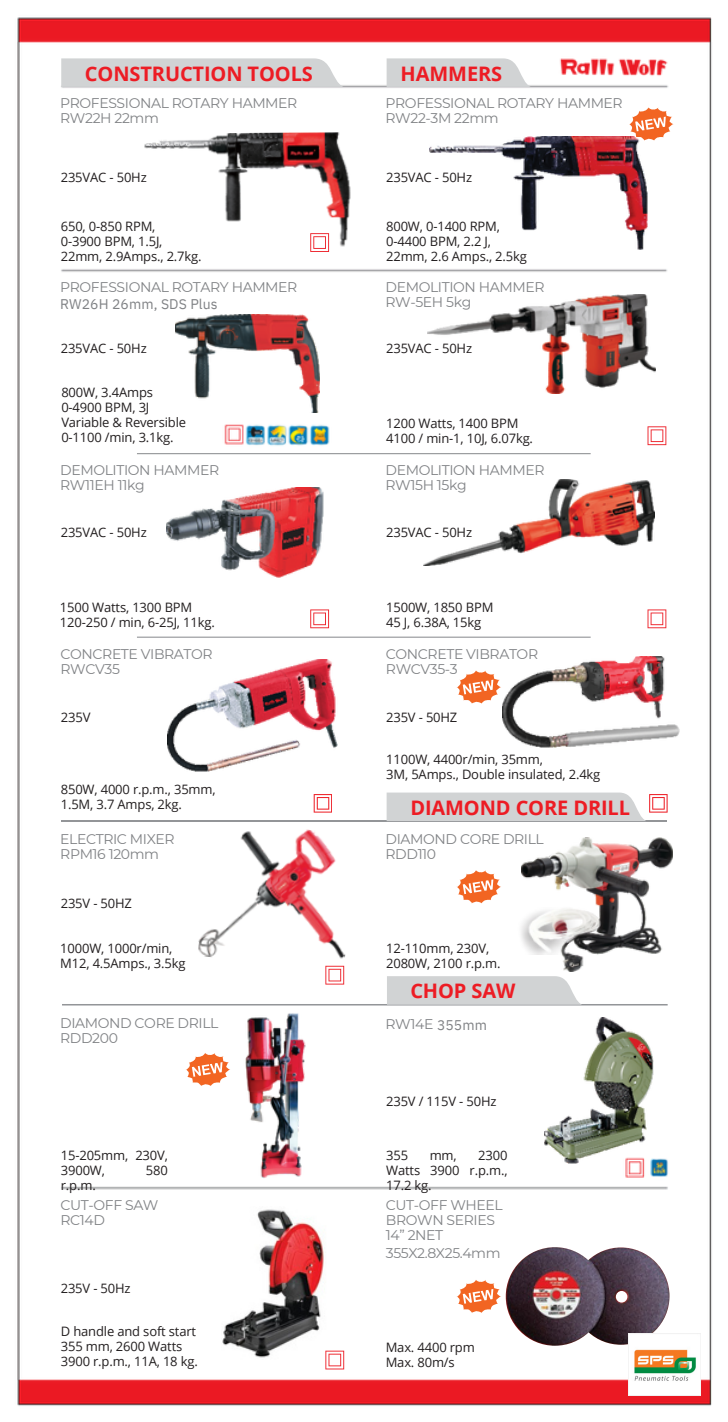
<style>
.page{position:relative;width:728px;height:1422px;background:#fff}
.page>*{position:absolute;margin:0;border:0;box-sizing:border-box;transform-origin:0 0}
.t1{font:700 20px "Open Sans";letter-spacing:-.005em;color:#ed1c24}
.t2{font:14px/15px "Montserrat";letter-spacing:-.03em;color:#808285}
.t3{font:14px "IBM Plex Sans";letter-spacing:.005em;color:#808285}
.t4{font:13px/15px "Open Sans";letter-spacing:-.01em;color:#231f20}
</style>
<div class="page">
<img style="left:17px;top:17px;width:695px;height:1389px">
<svg style="left:647px;top:426px;width:19px;height:19px"></svg>
<img style="left:423px;top:480px;width:231px;height:85px">
<img style="left:427px;top:295px;width:228px;height:99px">
<svg style="left:310px;top:248px;width:19px;height:4px"></svg>
<img style="left:166px;top:487px;width:158px;height:90px">
<svg style="left:61px;top:58px;width:282px;height:29px;background:#d3d5d6"></svg>
<svg style="left:386px;top:58px;width:144px;height:29px;background:#d4d6d7"></svg>
<img style="left:176px;top:315px;width:144px;height:97px">
<hr style="left:137px;top:453px;width:453px;height:1px;background:#939598">
<hr style="left:137px;top:637px;width:453px;height:1px;background:#939598">
<img style="left:429px;top:137px;width:218px;height:112px">
<svg style="left:310px;top:609px;width:19px;height:19px"></svg>
<svg style="left:628px;top:107px;width:45px;height:34px"></svg>
<svg style="left:647px;top:609px;width:19px;height:19px"></svg>
<img style="left:144px;top:132px;width:207px;height:116px">
<img style="left:197px;top:822px;width:158px;height:146px">
<svg style="left:456px;top:670px;width:45px;height:34px"></svg>
<hr style="left:61px;top:820px;width:605px;height:2px;background:#939598">
<img style="left:502px;top:656px;width:177px;height:92px">
<hr style="left:62px;top:1004px;width:605px;height:2px;background:#939598">
<svg style="left:387px;top:976px;width:195px;height:29px;background:#d3d5d6"></svg>
<img style="left:50px;top:1148px;width:628px;height:52px">
<img style="left:544px;top:1018px;width:110px;height:145px">
<img style="left:221px;top:1206px;width:110px;height:155px">
<svg style="left:325px;top:1351px;width:19px;height:18px"></svg>
<img style="left:516px;top:908px;width:5px;height:46px">
<img style="left:521px;top:838px;width:151px;height:133px">
<img style="left:211px;top:1005px;width:132px;height:175px">
<svg style="left:185px;top:1053px;width:45px;height:33px"></svg>
<svg style="left:325px;top:966px;width:19px;height:19px"></svg>
<svg style="left:386px;top:793px;width:281px;height:28px;background:#d5d4d5"></svg>
<svg style="left:456px;top:870px;width:45px;height:33px"></svg>
<img style="left:167px;top:659px;width:170px;height:113px">
<svg style="left:313px;top:794px;width:19px;height:19px"></svg>
<img style="left:505px;top:1247px;width:164px;height:99px">
<svg style="left:456px;top:1280px;width:45px;height:33px"></svg>
<img style="left:628px;top:1334px;width:72px;height:61px">
<p class="t1" style="left:85px;top:59px;width:229px">CONSTRUCTION TOOLS</p>
<p class="t1" style="left:400px;top:59px;width:103px">HAMMERS</p>
<p class="t2" style="left:60px;top:96px;width:239px">PROFESSIONAL ROTARY HAMMER<br>RW22H 22mm</p>
<p class="t4" style="left:61px;top:170px;width:87px">235VAC - 50Hz</p>
<p class="t4" style="left:61px;top:219px;width:142px">650, 0-850 RPM,<br>0-3900 BPM, 1.5J,<br>22mm, 2.9Amps., 2.7kg.</p>
<h2 class="t2" style="left:60px;top:280px;width:239px">PROFESSIONAL ROTARY HAMMER</h2>
<p class="t3" style="left:60px;top:294px;width:159px">RW26H 26mm, SDS Plus</p>
<p class="t4" style="left:61px;top:341px;width:87px">235VAC - 50Hz</p>
<p class="t4" style="left:61px;top:385px;width:126px">800W, 3.4Amps<br>0-4900 BPM, 3J<br>Variable &amp; Reversible<br>0-1100 /min, 3.1kg.</p>
<p class="t2" style="left:60px;top:463px;width:160px">DEMOLITION HAMMER<br>RW11EH 11kg</p>
<p class="t4" style="left:61px;top:525px;width:87px">235VAC - 50Hz</p>
<p class="t4" style="left:60px;top:600px;width:156px">1500 Watts, 1300 BPM<br>120-250 / min, 6-25J, 11kg.</p>
<p class="t2" style="left:61px;top:646px;width:154px">CONCRETE VIBRATOR<br>RWCV35</p>
<h2 class="t4" style="left:61px;top:710px;width:31px">235V</h2>
<p class="t4" style="left:61px;top:782px;width:156px">850W, 4000 r.p.m., 35mm,<br>1.5M, 3.7 Amps, 2kg.</p>
<h1 class="t2" style="left:60px;top:831px;width:116px">ELECTRIC MIXER<br>RPM16 120mm</h1>
<p class="t4" style="left:61px;top:896px;width:73px">235V - 50HZ</p>
<p class="t4" style="left:60px;top:940px;width:127px">1000W, 1000r/min,<br>M12, 4.5Amps., 3.5kg</p>
<h2 class="t2" style="left:60px;top:1015px;width:160px">DIAMOND CORE DRILL<br>RDD200</h2>
<p class="t4" style="left:61px;top:1147px;width:109px">15-205mm, 230V,<br>3900W,</p>
<p class="t4" style="left:146px;top:1162px;width:23px">580</p>
<p class="t4" style="left:61px;top:1177px;width:36px">r.p.m.</p>
<p class="t2" style="left:61px;top:1198px;width:99px">CUT-OFF SAW<br>RC14D</p>
<p class="t4" style="left:61px;top:1281px;width:71px">235V - 50Hz</p>
<p class="t4" style="left:61px;top:1323px;width:138px">D handle and soft start<br>355 mm, 2600 Watts<br>3900 r.p.m., 11A, 18 kg.</p>
<h2 class="t2" style="left:385px;top:96px;width:239px">PROFESSIONAL ROTARY HAMMER<br>RW22-3M 22mm</h2>
<p class="t4" style="left:386px;top:170px;width:87px">235VAC - 50Hz</p>
<h2 class="t4" style="left:386px;top:219px;width:142px">800W, 0-1400 RPM,<br>0-4400 BPM, 2.2 J,<br>22mm, 2.6 Amps., 2.5kg</h2>
<p class="t2" style="left:385px;top:280px;width:160px">DEMOLITION HAMMER<br>RW-5EH 5kg</p>
<p class="t4" style="left:386px;top:341px;width:87px">235VAC - 50Hz</p>
<p class="t4" style="left:386px;top:415px;width:148px">1200 Watts, 1400 BPM<br>4100 / min-1, 10J, 6.07kg.</p>
<p class="t2" style="left:385px;top:463px;width:160px">DEMOLITION HAMMER<br>RW15H 15kg</p>
<p class="t4" style="left:386px;top:525px;width:87px">235VAC - 50Hz</p>
<h2 class="t4" style="left:386px;top:600px;width:109px">1500W, 1850 BPM<br>45 J, 6.38A, 15kg</h2>
<h1 class="t2" style="left:386px;top:646px;width:154px">CONCRETE VIBRATOR<br>RWCV35-3</h1>
<p class="t4" style="left:386px;top:710px;width:73px">235V - 50HZ</p>
<p class="t4" style="left:386px;top:752px;width:215px">1100W, 4400r/min, 35mm,<br>3M, 5Amps., Double insulated, 2.4kg</p>
<p class="t1" style="left:410px;top:793px;width:221px">DIAMOND CORE DRILL</p>
<h2 class="t2" style="left:385px;top:831px;width:160px">DIAMOND CORE DRILL<br>RDD110</h2>
<p class="t4" style="left:386px;top:940px;width:116px">12-110mm, 230V,<br>2080W, 2100 r.p.m.</p>
<p class="t1" style="left:410px;top:977px;width:106px">CHOP SAW</p>
<p class="t2" style="left:385px;top:1016px;width:49px">RW14E</p>
<p class="t3" style="left:437px;top:1016px;width:51px">355mm</p>
<p class="t4" style="left:386px;top:1094px;width:112px">235V / 115V - 50Hz</p>
<h2 class="t4" style="left:386px;top:1147px;width:123px;text-align:justify;text-indent:92px">2300<br>Watts 3900 r.p.m., 17.2 kg.</h2>
<h2 class="t4" style="left:386px;top:1147px;width:23px">355</h2>
<h2 class="t4" style="left:429px;top:1147px;width:29px">mm,</h2>
<p class="t2" style="left:386px;top:1198px;width:118px">CUT-OFF WHEEL<br>BROWN SERIES<br>14” 2NET</p>
<p class="t2" style="left:386px;top:1246px;width:116px">355X2.8X25.4mm</p>
<h2 class="t4" style="left:385px;top:1339px;width:91px">Max. 4400 rpm<br>Max. 80m/s</h2>
</div>
